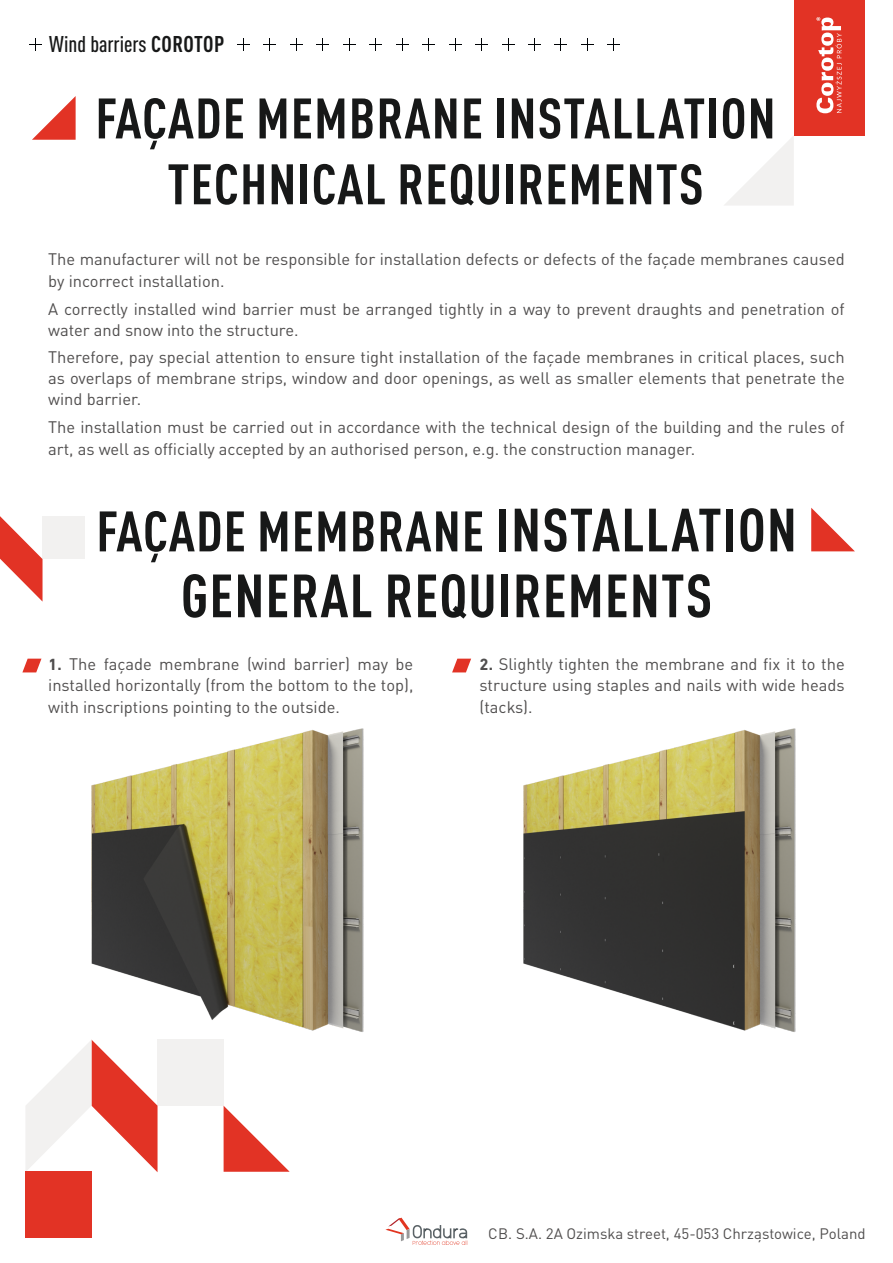
<style>
.page{position:relative;width:893px;height:1263px;background:#fff}
.page>*{position:absolute;margin:0;border:0;box-sizing:border-box;transform-origin:0 0}
.t1{font:700 condensed 60px "DIN Pro";letter-spacing:.02em;color:#171818}
.t2{font:700 condensed 56.1px/65.8px "DIN Pro";letter-spacing:.02em;color:#171818;text-align:center}
.t3{font:500 condensed 22.5px "DIN Pro";color:#171818}
.t4{font:16.5px/21.3px "DIN Pro";color:#504e4e}
.t5{font:15px "DIN Pro";color:#504e4e}
.s1{font-weight:700}
.s2{font-size:60px}
.s3{font-family:"DIN Next LT Pro";font-weight:700}
</style>
<div class="page">
<svg style="left:725px;top:136px;width:69px;height:69px"></svg>
<div style="left:794px;top:0;width:70px;height:135px;background:#e23325"></div>
<svg style="left:816px;top:17px;width:26px;height:96px"></svg>
<div style="left:158px;top:1040px;width:66px;height:66px;background:#f2f1f0"></div>
<svg style="left:224px;top:1106px;width:66px;height:66px"></svg>
<svg style="left:26px;top:1052px;width:132px;height:120px"></svg>
<div style="left:25px;top:1171px;width:66px;height:66px;background:#e23325"></div>
<svg style="left:502px;top:38px;width:12px;height:13px"></svg>
<svg style="left:528px;top:38px;width:13px;height:13px"></svg>
<svg style="left:555px;top:38px;width:12px;height:13px"></svg>
<svg style="left:581px;top:38px;width:13px;height:13px"></svg>
<svg style="left:607px;top:38px;width:13px;height:13px"></svg>
<svg style="left:396px;top:38px;width:13px;height:13px"></svg>
<svg style="left:422px;top:38px;width:13px;height:13px"></svg>
<svg style="left:449px;top:38px;width:12px;height:13px"></svg>
<svg style="left:475px;top:38px;width:13px;height:13px"></svg>
<svg style="left:343px;top:38px;width:13px;height:13px"></svg>
<svg style="left:369px;top:38px;width:13px;height:13px"></svg>
<svg style="left:29px;top:38px;width:12px;height:13px"></svg>
<svg style="left:316px;top:38px;width:13px;height:13px"></svg>
<svg style="left:237px;top:38px;width:13px;height:13px"></svg>
<svg style="left:264px;top:38px;width:12px;height:13px"></svg>
<svg style="left:290px;top:38px;width:13px;height:13px"></svg>
<svg style="left:22px;top:659px;width:19px;height:13px"></svg>
<svg style="left:452px;top:659px;width:19px;height:13px"></svg>
<div style="left:43px;top:516px;width:42px;height:43px;background:#f2f1f0"></div>
<svg style="left:0;top:516px;width:43px;height:86px"></svg>
<img style="left:80px;top:728px;width:284px;height:324px">
<img style="left:523px;top:728px;width:273px;height:304px">
<svg style="left:385px;top:1218px;width:83px;height:27px"></svg>
<svg style="left:32px;top:96px;width:44px;height:44px"></svg>
<svg style="left:811px;top:508px;width:44px;height:43px"></svg>
<h3 class="t3" style="left:49px;top:36px;width:177px">Wind barriers <span class="s1">COROTOP</span></h3>
<h2 class="t2" style="left:95px;top:91px;width:682px">FAÇADE MEMBRANE INSTALLATION<br>TECHNICAL REQUIREMENTS</h2>
<p class="t4" style="left:48px;top:251px;width:798px">The manufacturer will not be responsible for installation defects or defects of the façade membranes caused by incorrect installation.</p>
<p class="t4" style="left:48px;top:300px;width:798px">A correctly installed wind barrier must be arranged tightly in a way to prevent draughts and penetration of water and snow into the structure.</p>
<p class="t4" style="left:48px;top:348px;width:798px;text-align:justify">Therefore, pay special attention to ensure tight installation of the façade membranes in critical places, such as overlaps of membrane strips, window and door openings, as well as smaller elements that penetrate the wind barrier.</p>
<p class="t4" style="left:48px;top:419px;width:798px">The installation must be carried out in accordance with the technical design of the building and the rules of art, as well as officially accepted by an authorised person, e.g. the construction manager.</p>
<h2 class="t2" style="left:96px;top:504px;width:702px">FAÇADE MEMBRANE <span class="s2">INSTALLATION</span></h2>
<h1 class="t1" style="left:181px;top:574px;width:533px">GENERAL REQUIREMENTS</h1>
<p class="t4" style="left:48px;top:655px;width:367px;text-align:justify"><span class="s3">1.</span> The façade membrane (wind barrier) may be installed horizontally (from the bottom to the top), with inscriptions pointing to the outside.</p>
<p class="t4" style="left:480px;top:655px;width:367px;text-align:justify"><span class="s3">2.</span> Slightly tighten the membrane and fix it to the structure using staples and nails with wide heads (tacks).</p>
<p class="t5" style="left:488px;top:1229px;width:379px">CB. S.A. 2A Ozimska street, 45-053 Chrząstowice, Poland</p>
</div>
